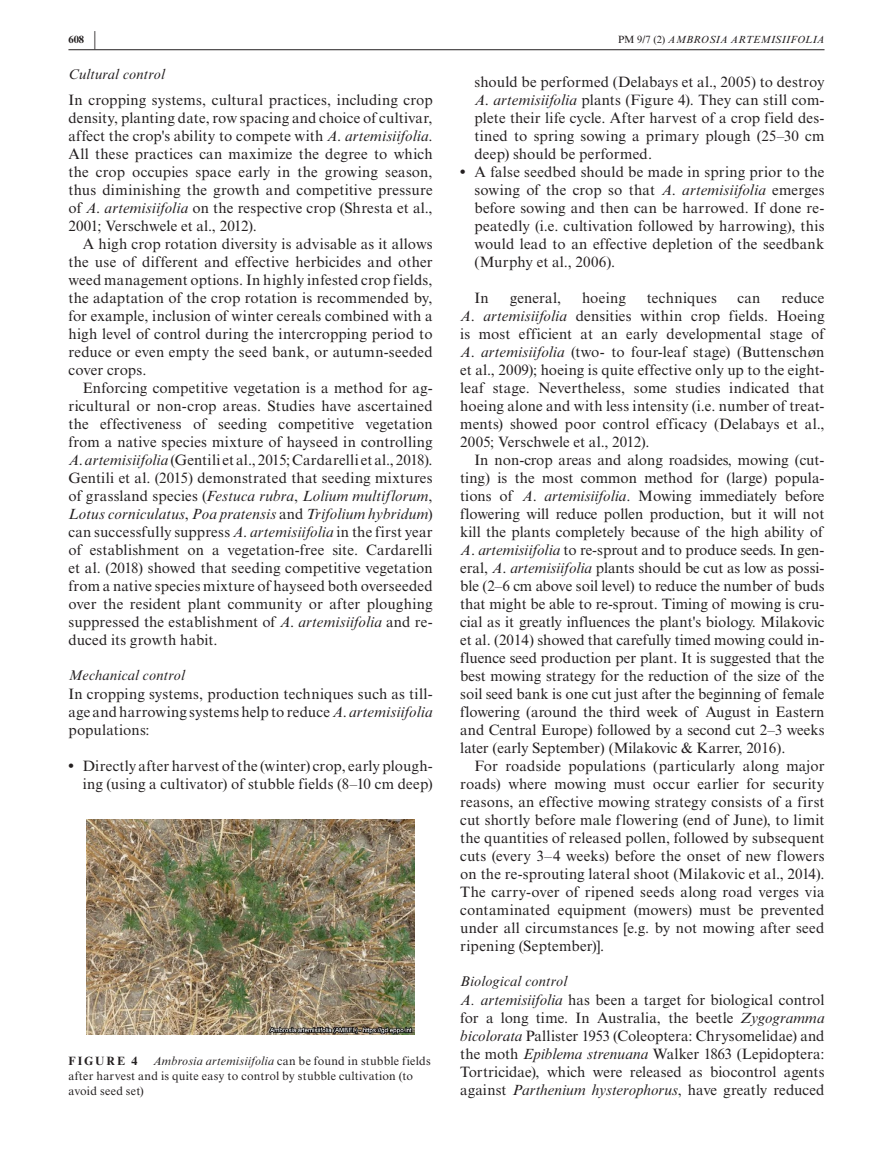
<style>
.page{position:relative;width:893px;height:1174px;background:#fff}
.page>*{position:absolute;margin:0;border:0;box-sizing:border-box;transform-origin:0 0}
.t1{font:15px/18px "Times New Roman MT Std";letter-spacing:.01em;color:#231f20;text-align:justify}
.t2{font:italic 14.25px "Times New Roman MT Std";letter-spacing:.01em;color:#231f20}
.t3{font:12px/15px "Times New Roman MT Std";letter-spacing:.02em;color:#231f20}
.t4{font:700 12px "Times New Roman MT Std";letter-spacing:.175em;color:#231f20}
.t5{font:italic 10.5px "Times New Roman MT Std";letter-spacing:.02em;color:#231f20}
.t6{font:700 10.5px "Times New Roman MT Std";color:#231f20}
.s1{font-size:20.25px}
.s2{font-style:normal}
.s3{font-style:italic}
.s4{font-weight:700}
</style>
<div class="page">
<hr style="left:68px;top:49px;width:756px;height:1px;background:#231f20">
<img style="left:87px;top:819px;width:327px;height:215px">
<p class="t6" style="left:68px;top:33px;width:29px">608 <span class="s1">|</span></p>
<p class="t5" style="left:618px;top:33px;width:208px"><span class="s2">PM 9/7 (2)</span> AMBROSIA ARTEMISIIFOLIA</p>
<p class="t2" style="left:68px;top:66px;width:98px">Cultural control</p>
<p class="t1" style="left:68px;top:91px;width:366px">In cropping systems, cultural practices, including crop density, planting date, row spacing and choice of cultivar, affect the crop's ability to compete with <span class="s3">A</span>. <span class="s3">artemisiifolia</span>.<br>All these practices can maximize the degree to which the crop occupies space early in the growing season, thus diminishing the growth and competitive pressure of <span class="s3">A</span>. <span class="s3">artemisiifolia</span> on the respective crop (Shresta et al., 2001; Verschwele et al., 2012).</p>
<p class="t1" style="left:68px;top:235px;width:366px;text-indent:14px">A high crop rotation diversity is advisable as it allows the use of different and effective herbicides and other weed management options. In highly infested crop fields, the adaptation of the crop rotation is recommended by, for example, inclusion of winter cereals combined with a high level of control during the intercropping period to reduce or even empty the seed bank, or autumn-seeded cover crops.</p>
<p class="t1" style="left:68px;top:379px;width:366px;text-indent:14px">Enforcing competitive vegetation is a method for ag&shy;ricultural or non-crop areas. Studies have ascertained the effectiveness of seeding competitive vegetation from a native species mixture of hayseed in controlling <span class="s3">A</span>. <span class="s3">artemisiifolia</span> (Gentili et al., 2015; Cardarelli et al., 2018).<br>Gentili et al. (2015) demonstrated that seeding mixtures of grassland species (<span class="s3">Festuca rubra</span>, <span class="s3">Lolium multiflorum</span>, <span class="s3">Lotus corniculatus</span>, <span class="s3">Poa pratensis</span> and <span class="s3">Trifolium hybridum</span>) can successfully suppress <span class="s3">A</span>. <span class="s3">artemisiifolia</span> in the first year of establishment on a vegetation-free site. Cardarelli et al. (2018) showed that seeding competitive vegetation from a native species mixture of hayseed both overseeded over the resident plant community or after ploughing suppressed the establishment of <span class="s3">A</span>. <span class="s3">artemisiifolia</span> and re&shy;duced its growth habit.</p>
<p class="t2" style="left:68px;top:667px;width:118px">Mechanical control</p>
<p class="t1" style="left:68px;top:685px;width:366px">In cropping systems, production techniques such as till&shy;age and harrowing systems help to reduce <span class="s3">A</span>. <span class="s3">artemisiifolia </span>populations:</p>
<p class="t1" style="left:68px;top:757px;width:366px;text-align:right"><span class="s4">•</span> Directly after harvest of the (winter) crop, early plough&shy;ing (using a cultivator) of stubble fields (8–10 cm deep)</p>
<p class="t1" style="left:475px;top:73px;width:351px">should be performed (Delabays et al., 2005) to destroy <span class="s3">A</span>. <span class="s3">artemisiifolia</span> plants (Figure 4). They can still com&shy;plete their life cycle. After harvest of a crop field des&shy;tined to spring sowing a primary plough (25–30 cm deep) should be performed.</p>
<p class="t1" style="left:475px;top:163px;width:351px;text-indent:-14px"><span class="s4">•</span> A false seedbed should be made in spring prior to the sowing of the crop so that <span class="s3">A</span>. <span class="s3">artemisiifolia</span> emerges before sowing and then can be harrowed. If done re&shy;peatedly (i.e. cultivation followed by harrowing), this would lead to an effective depletion of the seedbank (Murphy et al., 2006).</p>
<p class="t1" style="left:475px;top:289px;width:16px">In</p>
<p class="t1" style="left:510px;top:289px;width:53px">general,</p>
<p class="t1" style="left:582px;top:289px;width:45px">hoeing</p>
<p class="t1" style="left:647px;top:289px;width:72px">techniques</p>
<p class="t1" style="left:738px;top:289px;width:24px">can</p>
<p class="t1" style="left:460px;top:289px;width:366px;text-indent:321px">reduce <span class="s3">A</span>. <span class="s3">artemisiifolia</span> densities within crop fields. Hoeing is most efficient at an early developmental stage of <span class="s3">A</span>. <span class="s3">artemisiifolia</span> (two- to four-leaf stage) (Buttenschøn et al., 2009); hoeing is quite effective only up to the eight&shy;leaf stage. Nevertheless, some studies indicated that hoeing alone and with less intensity (i.e. number of treat&shy;ments) showed poor control efficacy (Delabays et al., 2005; Verschwele et al., 2012).</p>
<p class="t1" style="left:460px;top:451px;width:366px;text-indent:14px">In non-crop areas and along roadsides, mowing (cut&shy;ting) is the most common method for (large) popula&shy;tions of <span class="s3">A</span>. <span class="s3">artemisiifolia</span>. Mowing immediately before flowering will reduce pollen production, but it will not kill the plants completely because of the high ability of <span class="s3">A</span>. <span class="s3">artemisiifolia</span> to re-sprout and to produce seeds. In gen&shy;eral, <span class="s3">A</span>. <span class="s3">artemisiifolia</span> plants should be cut as low as possi&shy;ble (2–6 cm above soil level) to reduce the number of buds that might be able to re-sprout. Timing of mowing is cru&shy;cial as it greatly influences the plant's biology. Milakovic et al. (2014) showed that carefully timed mowing could in&shy;fluence seed production per plant. It is suggested that the best mowing strategy for the reduction of the size of the soil seed bank is one cut just after the beginning of female flowering (around the third week of August in Eastern and Central Europe) followed by a second cut 2–3 weeks later (early September) (Milakovic &amp; Karrer, 2016).</p>
<p class="t1" style="left:460px;top:757px;width:366px;text-indent:14px">For roadside populations (particularly along major roads) where mowing must occur earlier for security reasons, an effective mowing strategy consists of a first cut shortly before male flowering (end of June), to limit the quantities of released pollen, followed by subsequent cuts (every 3–4 weeks) before the onset of new flowers on the re-sprouting lateral shoot (Milakovic et al., 2014).<br>The carry-over of ripened seeds along road verges via contaminated equipment (mowers) must be prevented under all circumstances [e.g. by not mowing after seed ripening (September)].</p>
<p class="t2" style="left:460px;top:973px;width:108px">Biological control</p>
<p class="t1" style="left:460px;top:991px;width:366px"><span class="s3">A. artemisiifolia</span> has been a target for biological control for a long time. In Australia, the beetle <span class="s3">Zygogramma bicolorata</span> Pallister 1953 (Coleoptera: Chrysomelidae) and the moth <span class="s3">Epiblema strenuana</span> Walker 1863 (Lepidoptera:<br>Tortricidae), which were released as biocontrol agents against <span class="s3">Parthenium hysterophorus</span>, have greatly reduced</p>
<p class="t3" style="left:68px;top:1053px;width:364px;text-indent:85px"><span class="s3">Ambrosia artemisiifolia</span> can be found in stubble fields after harvest and is quite easy to control by stubble cultivation (to</p>
<p class="t4" style="left:68px;top:1054px;width:71px">FIGURE 4</p>
</div>
